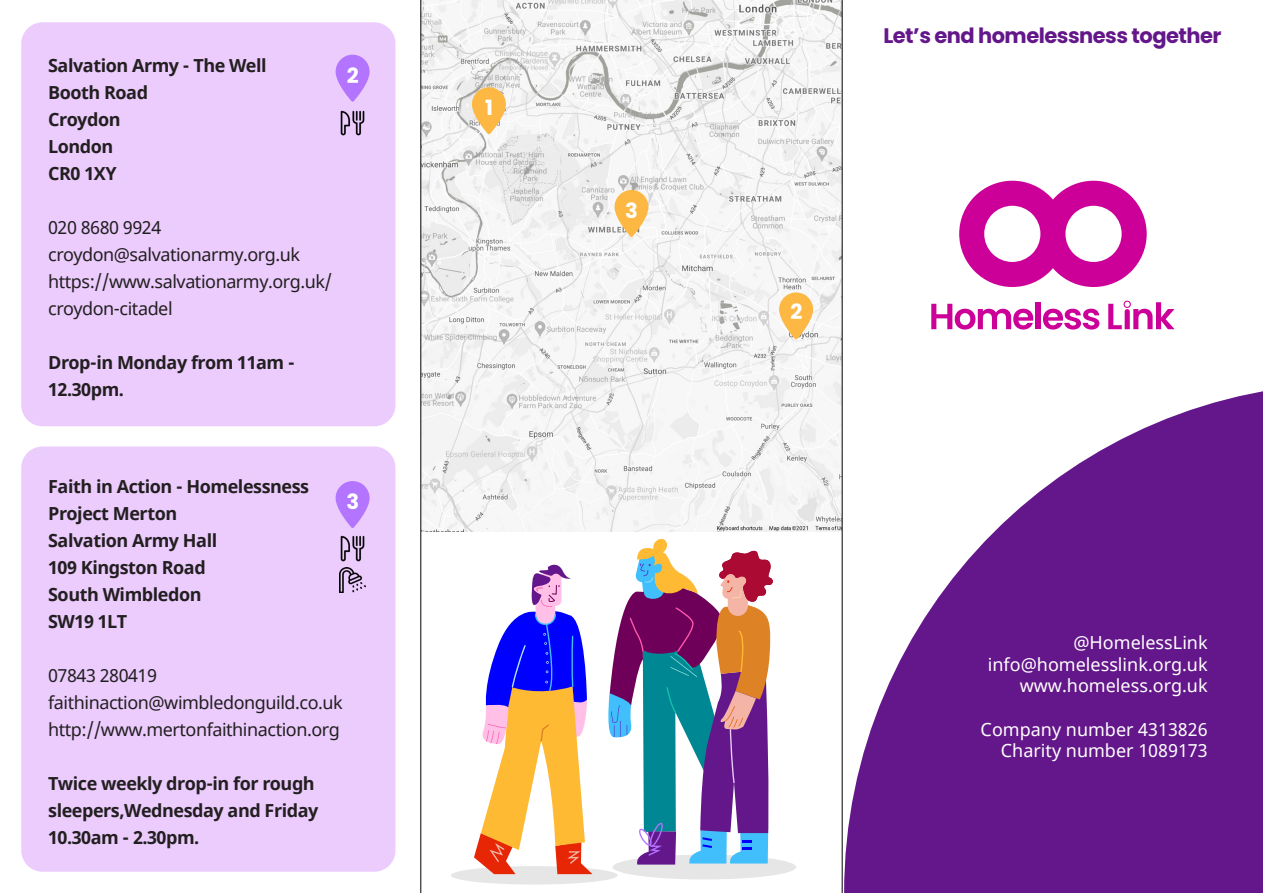
<style>
.page{position:relative;width:1263px;height:893px;background:#fff}
.page>*{position:absolute;margin:0;border:0;box-sizing:border-box;transform-origin:0 0}
.t1{font:700 21px "Poppins";letter-spacing:-.025em;color:#64178a}
.t2{font:700 21px "Poppins";color:#fff}
.t3{font:700 18px/27px "Noto Sans";letter-spacing:-.025em;color:#231f20}
.t4{font:18px/27px "Noto Sans";letter-spacing:-.025em;color:#231f20}
.t5{font:18px/21.6px "Noto Sans";color:#fff;text-align:right}
</style>
<div class="page">
<img style="left:422px;top:0;width:420px;height:531px">
<svg style="left:931px;top:304px;width:102px;height:26px"></svg>
<div style="left:1035px;top:302px;width:6px;height:27px;background:#c09"></div>
<svg style="left:1043px;top:309px;width:56px;height:21px"></svg>
<svg style="left:1108px;top:301px;width:66px;height:28px"></svg>
<svg style="left:959px;top:181px;width:188px;height:106px"></svg>
<svg style="left:844px;top:391px;width:419px;height:502px;fill:#64178a"></svg>
<hr style="left:421px;top:0;width:1px;height:893px;background:#000">
<hr style="left:842px;top:0;width:1px;height:893px;background:#000">
<div style="left:21px;top:22px;width:374px;height:404px;background:#ebccfd;border-radius:21px"></div>
<div style="left:21px;top:446px;width:374px;height:426px;background:#ebccfd;border-radius:21px"></div>
<svg style="left:472px;top:87px;width:34px;height:47px"></svg>
<svg style="left:614px;top:190px;width:34px;height:47px"></svg>
<svg style="left:779px;top:292px;width:34px;height:48px"></svg>
<svg style="left:336px;top:55px;width:34px;height:47px"></svg>
<svg style="left:336px;top:481px;width:34px;height:47px"></svg>
<div style="left:451px;top:866px;width:167px;height:18px;background:#e6e6e6;border-radius:50%"></div>
<div style="left:613px;top:855px;width:183px;height:24px;background:#e6e6e6;border-radius:50%"></div>
<svg style="left:474px;top:564px;width:118px;height:310px"></svg>
<svg style="left:608px;top:539px;width:165px;height:326px"></svg>
<img style="left:340px;top:110px;width:25px;height:26px">
<img style="left:340px;top:536px;width:25px;height:25px">
<img style="left:340px;top:567px;width:25px;height:26px">
<p class="t3" style="left:48px;top:52px;width:220px">Salvation Army - The Well<br>Booth Road<br>Croydon<br>London<br>CR0 1XY</p>
<p class="t2" style="left:347px;top:63px;width:13px">2</p>
<p class="t4" style="left:48px;top:215px;width:286px">020 8680 9924 croydon@salvationarmy.org.uk https://www.salvationarmy.org.uk/ croydon-citadel</p>
<p class="t3" style="left:48px;top:349px;width:248px">Drop-in Monday from 11am -<br>12.30pm.</p>
<p class="t3" style="left:48px;top:474px;width:263px">Faith in Action - Homelessness<br>Project Merton<br>Salvation Army Hall<br>109 Kingston Road<br>South Wimbledon<br>SW19 1LT</p>
<p class="t2" style="left:346px;top:489px;width:14px">3</p>
<p class="t4" style="left:48px;top:663px;width:296px">07843 280419 faithinaction@wimbledonguild.co.uk http://www.mertonfaithinaction.org</p>
<p class="t3" style="left:48px;top:771px;width:272px">Twice weekly drop-in for rough sleepers,Wednesday and Friday<br>10.30am - 2.30pm.</p>
<p class="t2" style="left:485px;top:96px;width:9px">1</p>
<p class="t2" style="left:625px;top:199px;width:14px">3</p>
<p class="t1" style="left:883px;top:24px;width:340px">Let’s end homelessness together</p>
<p class="t2" style="left:790px;top:300px;width:13px">2</p>
<p class="t5" style="left:988px;top:632px;width:221px">@HomelessLink info@homelesslink.org.uk www.homeless.org.uk</p>
<p class="t5" style="left:981px;top:719px;width:229px">Company number 4313826<br>Charity number 1089173</p>
</div>
